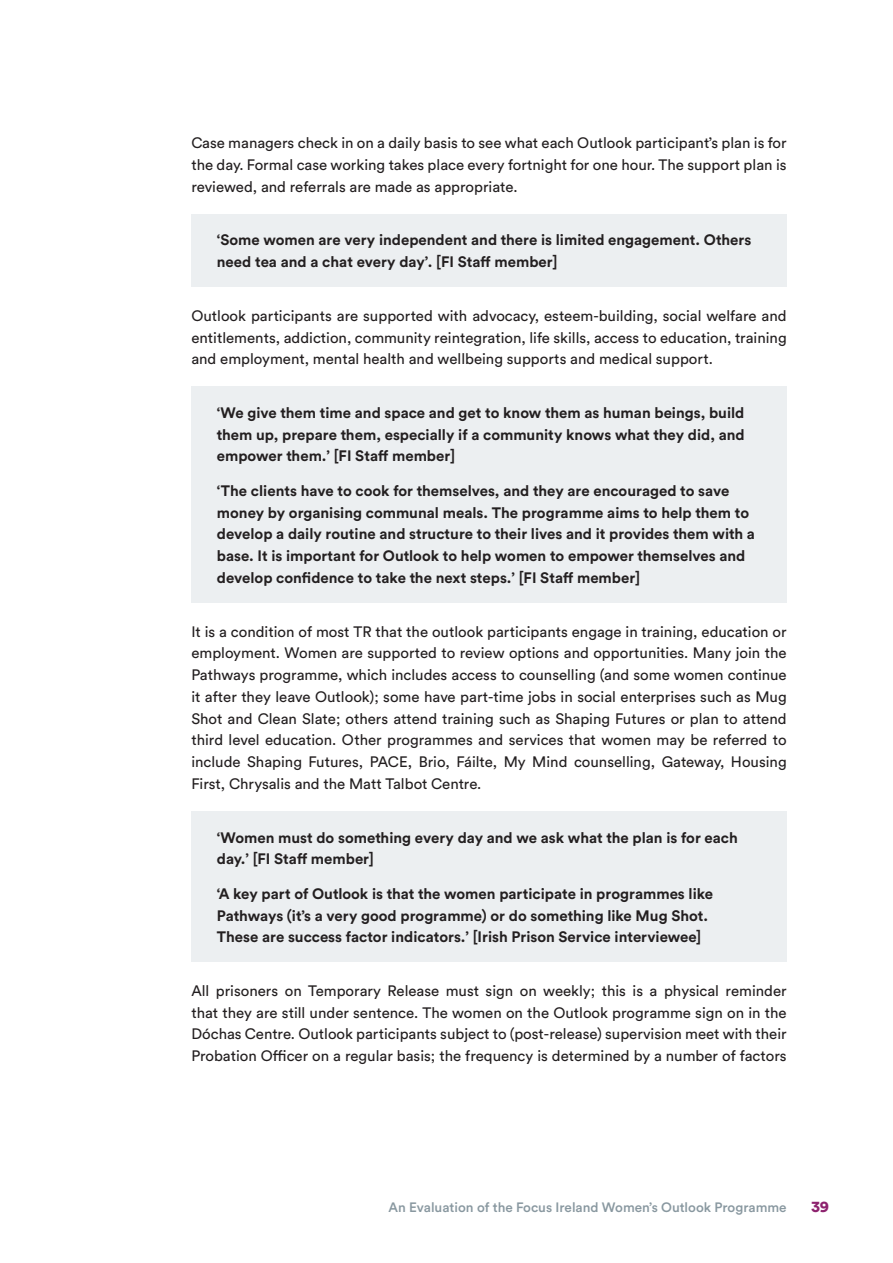
<style>
.page{position:relative;width:893px;height:1263px;background:#fff}
.page>*{position:absolute;margin:0;border:0;box-sizing:border-box;transform-origin:0 0}
.t1{font:900 15.75px "Circular Std";color:#8d226e}
.Main_text___no_inden{font:15px/21.8px "Circular Std";color:#231f20;text-align:justify}
.Quote_3{font:700 15px/21.8px "Circular Std";color:#231f20}
.Quote_1{font:700 15px/21.8px "Circular Std";color:#231f20;text-align:justify}
.t2{font:500 13.5px "Circular Std";color:#8998a0}
</style>
<div class="page">
<div style="left:191px;top:214px;width:596px;height:73px;background:#eceff1"></div>
<div style="left:191px;top:387px;width:596px;height:94px;background:#eceff1"></div>
<div style="left:191px;top:465px;width:596px;height:138px;background:#eceff1"></div>
<div style="left:191px;top:811px;width:596px;height:73px;background:#eceff1"></div>
<div style="left:191px;top:867px;width:596px;height:95px;background:#eceff1"></div>
<p class="Main_text___no_inden" style="left:191px;top:132px;width:597px">Case managers check in on a daily basis to see what each Outlook participant’s plan is for the day. Formal case working takes place every fortnight for one hour. The support plan is reviewed, and referrals are made as appropriate.</p>
<p class="Quote_3" style="left:217px;top:229px;width:536px">‘Some women are very independent and there is limited engagement. Others need tea and a chat every day’. [FI Staff member]</p>
<p class="Main_text___no_inden" style="left:191px;top:304px;width:597px">Outlook participants are supported with advocacy, esteem-building, social welfare and entitlements, addiction, community reintegration, life skills, access to education, training and employment, mental health and wellbeing supports and medical support.</p>
<p class="Quote_1" style="left:217px;top:401px;width:529px">‘We give them time and space and get to know them as human beings, build them up, prepare them, especially if a community knows what they did, and empower them.’ [FI Staff member]</p>
<p class="Quote_3" style="left:217px;top:479px;width:540px">‘The clients have to cook for themselves, and they are encouraged to save money by organising communal meals. The programme aims to help them to develop a daily routine and structure to their lives and it provides them with a base. It is important for Outlook to help women to empower themselves and develop confidence to take the next steps.’ [FI Staff member]</p>
<p class="Main_text___no_inden" style="left:191px;top:620px;width:597px">It is a condition of most TR that the outlook participants engage in training, education or employment. Women are supported to review options and opportunities. Many join the Pathways programme, which includes access to counselling (and some women continue it after they leave Outlook); some have part-time jobs in social enterprises such as Mug Shot and Clean Slate; others attend training such as Shaping Futures or plan to attend third level education. Other programmes and services that women may be referred to include Shaping Futures, PACE, Brio, Fáilte, My Mind counselling, Gateway, Housing First, Chrysalis and the Matt Talbot Centre.</p>
<p class="Quote_1" style="left:217px;top:826px;width:523px">‘Women must do something every day and we ask what the plan is for each day.’ [FI Staff member]</p>
<p class="Quote_3" style="left:217px;top:882px;width:498px">‘A key part of Outlook is that the women participate in programmes like<br>Pathways (it’s a very good programme) or do something like Mug Shot.<br>These are success factor indicators.’ [Irish Prison Service interviewee]</p>
<p class="Main_text___no_inden" style="left:191px;top:979px;width:597px">All prisoners on Temporary Release must sign on weekly; this is a physical reminder that they are still under sentence. The women on the Outlook programme sign on in the Dóchas Centre. Outlook participants subject to (post-release) supervision meet with their Probation Officer on a regular basis; the frequency is determined by a number of factors</p>
<p class="t2" style="left:388px;top:1199px;width:400px">An Evaluation of the Focus Ireland Women’s Outlook Programme</p>
<p class="t1" style="left:811px;top:1196px;width:19px">39</p>
</div>
